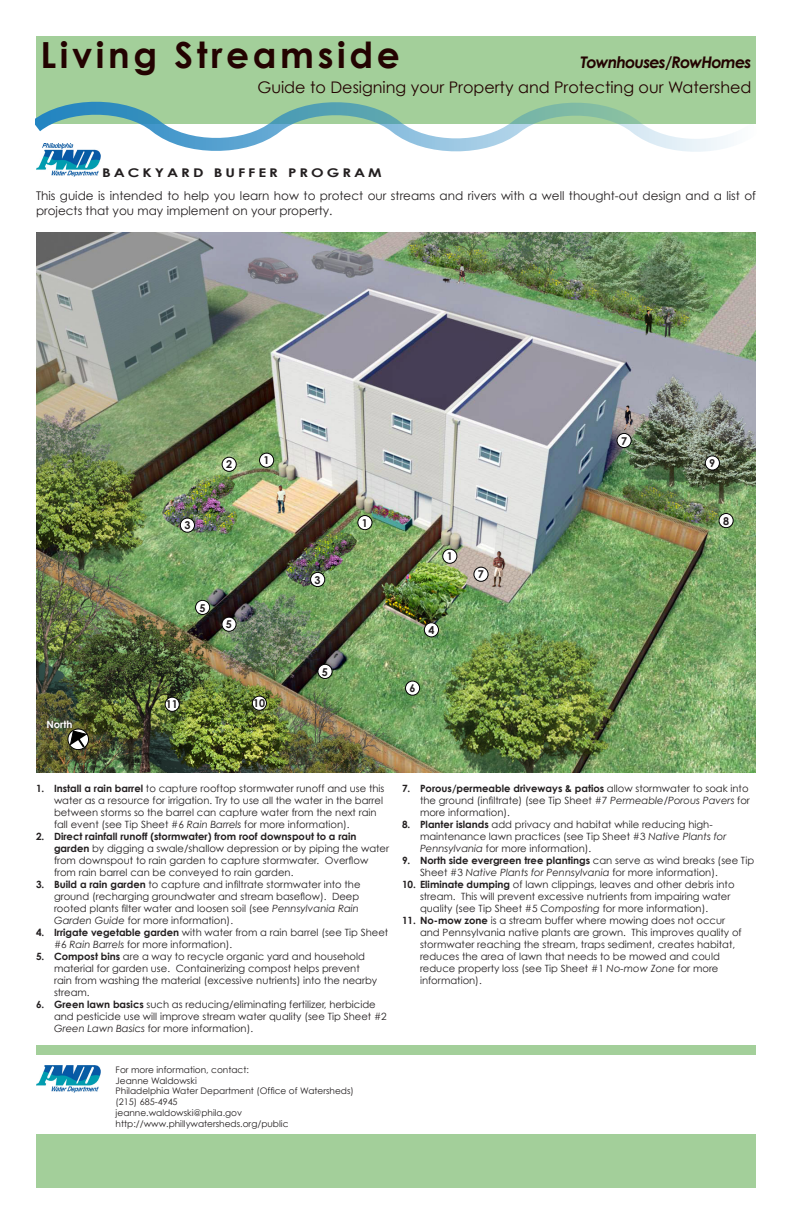
<style>
.page{position:relative;width:792px;height:1224px;background:#fff}
.page>*{position:absolute;margin:0;border:0;box-sizing:border-box;transform-origin:0 0}
.t1{font:700 36px "Century Gothic";letter-spacing:.1em;color:#230301}
.t2{font:16px "Century Gothic";color:#230301}
.t3{font:italic 700 16px "Century Gothic";letter-spacing:-.055em;color:#230301}
.t4{font:12px/14.4px "Century Gothic";color:#231f20}
.t5{font:700 12px "Century Gothic";letter-spacing:.2em;color:#231f20;scale:1.25 1}
.t6{font:700 10.8px "Century Gothic";color:#231f20}
.t7{font:10px/12px "Century Gothic";color:#231f20}
.t8{font:700 10px "Century Gothic";color:#fffeff}
.t9{font:9px "Century Gothic";color:#231f20}
.s1{font-weight:700}
.s2{font-style:italic}
</style>
<div class="page">
<img style="left:36px;top:233px;width:720px;height:540px">
<div style="left:36px;top:36px;width:720px;height:88px;background:#a3cf9a"></div>
<svg style="left:35px;top:101px;width:696px;height:51px"></svg>
<img style="left:36px;top:144px;width:65px;height:33px">
<img style="left:36px;top:1066px;width:65px;height:26px">
<div style="left:36px;top:1134px;width:720px;height:54px;background:#a3cf9a"></div>
<div style="left:36px;top:1045px;width:720px;height:10px;background:#a3cf9a"></div>
<div style="left:260px;top:453px;width:14px;height:14px;background:#fff;border-radius:50%"></div>
<div style="left:259px;top:453px;width:15px;height:15px;border:1px solid #000;border-radius:50%"></div>
<div style="left:222px;top:457px;width:14px;height:14px;background:#fff;border-radius:50%"></div>
<div style="left:222px;top:457px;width:15px;height:15px;border:1px solid #000;border-radius:50%"></div>
<div style="left:180px;top:518px;width:15px;height:14px;background:#fff;border-radius:50%"></div>
<div style="left:180px;top:518px;width:15px;height:15px;border:1px solid #000;border-radius:50%"></div>
<div style="left:424px;top:623px;width:15px;height:14px;background:#fff;border-radius:50%"></div>
<div style="left:424px;top:622px;width:15px;height:15px;border:1px solid #000;border-radius:50%"></div>
<div style="left:406px;top:681px;width:14px;height:14px;background:#fff;border-radius:50%"></div>
<div style="left:405px;top:681px;width:15px;height:15px;border:1px solid #000;border-radius:50%"></div>
<div style="left:705px;top:456px;width:14px;height:14px;background:#fff;border-radius:50%"></div>
<div style="left:705px;top:456px;width:15px;height:14px;border:1px solid #000;border-radius:50%"></div>
<div style="left:617px;top:433px;width:14px;height:15px;background:#fff;border-radius:50%"></div>
<div style="left:617px;top:433px;width:15px;height:15px;border:1px solid #000;border-radius:50%"></div>
<div style="left:719px;top:514px;width:14px;height:14px;background:#fff;border-radius:50%"></div>
<div style="left:719px;top:513px;width:15px;height:15px;border:1px solid #000;border-radius:50%"></div>
<div style="left:165px;top:697px;width:14px;height:14px;background:#fff;border-radius:50%"></div>
<div style="left:165px;top:697px;width:15px;height:15px;border:1px solid #000;border-radius:50%"></div>
<div style="left:252px;top:696px;width:15px;height:14px;background:#fff;border-radius:50%"></div>
<div style="left:252px;top:696px;width:15px;height:15px;border:1px solid #000;border-radius:50%"></div>
<svg style="left:66px;top:727px;width:25px;height:24px"></svg>
<div style="left:443px;top:549px;width:14px;height:14px;background:#fff;border-radius:50%"></div>
<div style="left:442px;top:549px;width:15px;height:15px;border:1px solid #000;border-radius:50%"></div>
<div style="left:358px;top:516px;width:14px;height:14px;background:#fff;border-radius:50%"></div>
<div style="left:358px;top:515px;width:14px;height:15px;border:1px solid #000;border-radius:50%"></div>
<div style="left:318px;top:664px;width:14px;height:15px;background:#fff;border-radius:50%"></div>
<div style="left:318px;top:664px;width:14px;height:15px;border:1px solid #000;border-radius:50%"></div>
<div style="left:196px;top:600px;width:14px;height:15px;background:#fff;border-radius:50%"></div>
<div style="left:195px;top:600px;width:15px;height:15px;border:1px solid #000;border-radius:50%"></div>
<div style="left:222px;top:617px;width:14px;height:14px;background:#fff;border-radius:50%"></div>
<div style="left:222px;top:617px;width:14px;height:15px;border:1px solid #000;border-radius:50%"></div>
<div style="left:311px;top:572px;width:14px;height:15px;background:#fff;border-radius:50%"></div>
<div style="left:310px;top:572px;width:15px;height:15px;border:1px solid #000;border-radius:50%"></div>
<div style="left:474px;top:567px;width:14px;height:14px;background:#fff;border-radius:50%"></div>
<div style="left:474px;top:567px;width:14px;height:15px;border:1px solid #000;border-radius:50%"></div>
<p class="t1" style="left:40px;top:32px;width:361px">Living Streamside</p>
<p class="t3" style="left:580px;top:51px;width:173px">Townhouses/Row Homes</p>
<p class="t2" style="left:257px;top:77px;width:496px">Guide to Designing your Property and Protecting our Watershed</p>
<p class="t5" style="left:102px;top:165px;width:225px">BACKYARD BUFFER PROGRAM</p>
<p class="t4" style="left:36px;top:189px;width:722px">This guide is intended to help you learn how to protect our streams and rivers with a well thought-out design and a list of projects that you may implement on your property.</p>
<p class="t8" style="left:46px;top:718px;width:28px">North</p>
<p class="t6" style="left:184px;top:519px;width:8px">3</p>
<p class="t6" style="left:226px;top:458px;width:8px">2</p>
<p class="t6" style="left:200px;top:601px;width:8px">5</p>
<p class="t6" style="left:226px;top:618px;width:8px">5</p>
<p class="t6" style="left:264px;top:454px;width:8px">1</p>
<p class="t6" style="left:166px;top:697px;width:14px">11</p>
<p class="t6" style="left:253px;top:696px;width:14px">10</p>
<p class="t6" style="left:315px;top:573px;width:8px">3</p>
<p class="t6" style="left:322px;top:665px;width:8px">5</p>
<p class="t6" style="left:362px;top:516px;width:8px">1</p>
<p class="t6" style="left:447px;top:550px;width:8px">1</p>
<p class="t6" style="left:428px;top:623px;width:8px">4</p>
<p class="t6" style="left:410px;top:682px;width:8px">6</p>
<p class="t6" style="left:478px;top:568px;width:8px">7</p>
<p class="t6" style="left:621px;top:434px;width:8px">7</p>
<p class="t6" style="left:709px;top:456px;width:8px">9</p>
<p class="t6" style="left:723px;top:514px;width:8px">8</p>
<p class="t7" style="left:54px;top:783px;width:332px;text-indent:-18px"><span class="s1">1. Install a rain barrel</span> to capture rooftop stormwater runoff and use this water as a resource for irrigation. Try to use all the water in the barrel between storms so the barrel can capture water from the next rain fall event (see Tip Sheet #6 <span class="s2">Rain Barrels</span> for more information).</p>
<p class="t7" style="left:54px;top:831px;width:337px;text-indent:-18px"><span class="s1">2. Direct rainfall runoff (stormwater) from roof downspout to a rain garden</span> by digging a swale/shallow depression or by piping the water from downspout to rain garden to capture stormwater. Overflow from rain barrel can be conveyed to rain garden.</p>
<p class="t7" style="left:54px;top:879px;width:308px;text-indent:-18px"><span class="s1">3. Build a rain garden</span> to capture and infiltrate stormwater into the ground (recharging groundwater and stream baseflow). Deep rooted plants filter water and loosen soil (see <span class="s2">Pennsylvania Rain Garden Guide</span> for more information).</p>
<p class="t7" style="left:54px;top:927px;width:336px;text-indent:-18px"><span class="s1">4. Irrigate vegetable garden</span> with water from a rain barrel (see Tip Sheet #6 <span class="s2">Rain Barrels</span> for more information).</p>
<p class="t7" style="left:54px;top:951px;width:325px;text-indent:-18px"><span class="s1">5. Compost bins</span> are a way to recycle organic yard and household material for garden use. Containerizing compost helps prevent rain from washing the material (excessive nutrients) into the nearby stream.</p>
<p class="t7" style="left:54px;top:999px;width:334px;text-indent:-18px"><span class="s1">6. Green lawn basics</span> such as reducing/eliminating fertilizer, herbicide and pesticide use will improve stream water quality (see Tip Sheet #2<br><span class="s2">Green Lawn Basics</span> for more information).</p>
<p class="t9" style="left:116px;top:1064px;width:135px">For more information, contact:</p>
<p class="t9" style="left:116px;top:1075px;width:83px">Jeanne Waldowski</p>
<p class="t9" style="left:116px;top:1086px;width:240px">Philadelphia Water Department (Office of Watersheds)</p>
<p class="t9" style="left:116px;top:1096px;width:63px">(215) 685-4945</p>
<p class="t9" style="left:116px;top:1107px;width:128px">jeanne.waldowski@phila.gov</p>
<p class="t9" style="left:116px;top:1118px;width:174px">http://www.phillywatersheds.org/public</p>
<p class="t7" style="left:420px;top:783px;width:332px;text-indent:-18px"><span class="s1">7. Porous/permeable driveways &amp; patios</span> allow stormwater to soak into the ground (infiltrate) (see Tip Sheet #7 <span class="s2">Permeable/Porous Pavers</span> for more information).</p>
<p class="t7" style="left:420px;top:819px;width:308px;text-indent:-18px"><span class="s1">8. Planter islands</span> add privacy and habitat while reducing high&shy;maintenance lawn practices (see Tip Sheet #3 <span class="s2">Native Plants for<br>Pennsylvania</span> for more information).</p>
<p class="t7" style="left:420px;top:855px;width:336px;text-indent:-18px"><span class="s1">9. North side evergreen tree plantings</span> can serve as wind breaks (see Tip<br>Sheet #3 <span class="s2">Native Plants for Pennsylvania</span> for more information).</p>
<p class="t7" style="left:420px;top:879px;width:316px;text-indent:-18px"><span class="s1">10. Eliminate dumping</span> of lawn clippings, leaves and other debris into stream. This will prevent excessive nutrients from impairing water quality (see Tip Sheet #5 <span class="s2">Composting</span> for more information).</p>
<p class="t7" style="left:420px;top:915px;width:323px;text-indent:-18px"><span class="s1">11. No-mow zone</span> is a stream buffer where mowing does not occur and Pennsylvania native plants are grown. This improves quality of stormwater reaching the stream, traps sediment, creates habitat, reduces the area of lawn that needs to be mowed and could reduce property loss (see Tip Sheet #1 <span class="s2">No-mow Zone</span> for more information).</p>
</div>
